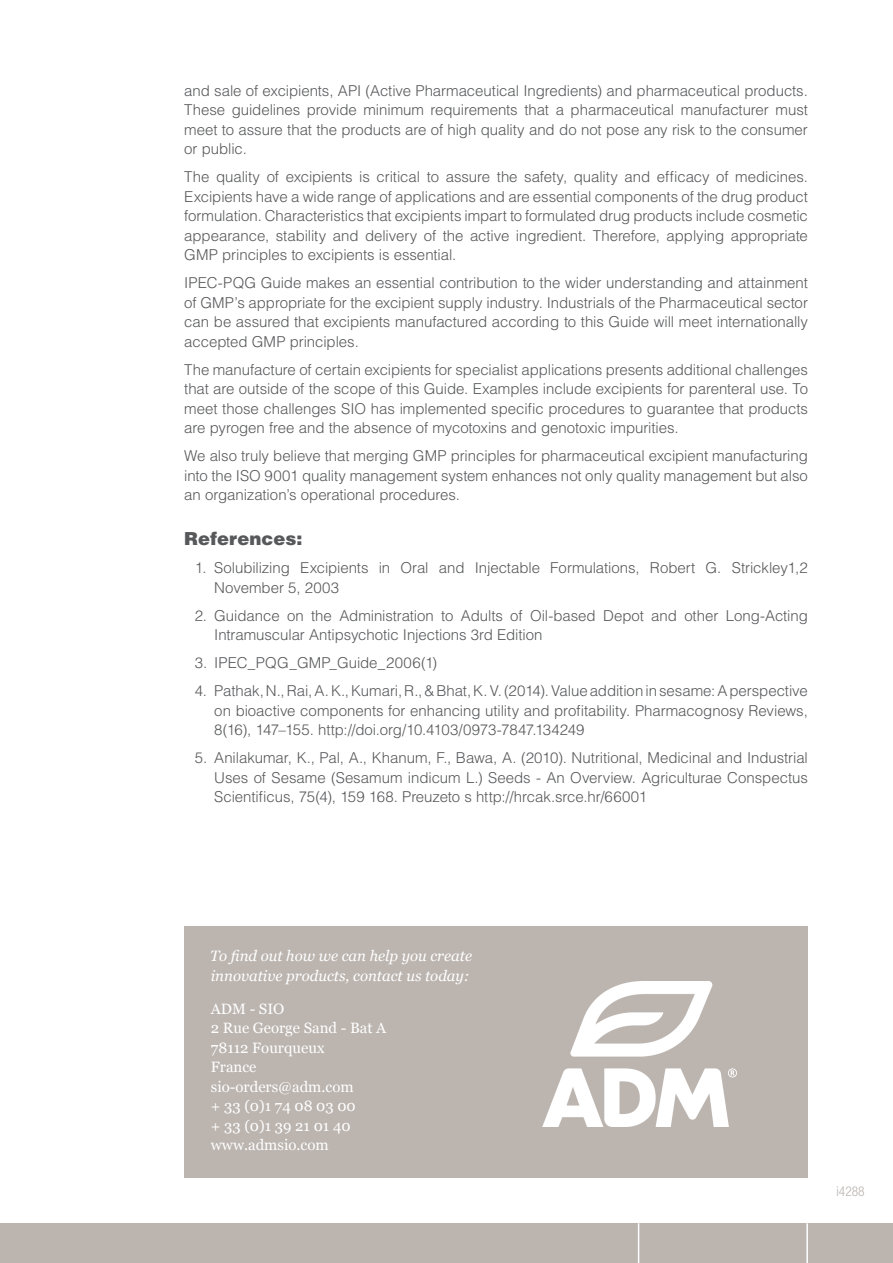
<style>
.page{position:relative;width:893px;height:1263px;background:#fff}
.page>*{position:absolute;margin:0;border:0;box-sizing:border-box;transform-origin:0 0}
.t1{font:900 18px "Helvetica LT Std";color:#57585a}
.t2{font:300 15px/19.5px "Helvetica LT Std";letter-spacing:-.005em;color:#57585a;text-align:justify}
.t3{font:15px/19.5px "Georgia";color:#fff}
.t4{font:italic 15px/19.5px "Georgia";color:#fff}
.t5{font:300 condensed 13.5px "Helvetica Neue LT Std";color:#bbb4af}
</style>
<div class="page">
<div style="left:184px;top:926px;width:624px;height:252px;background:#bbb4af"></div>
<div style="left:0;top:1223px;width:893px;height:40px;background:#bbb4af"></div>
<hr style="left:638px;top:1223px;width:1px;height:40px;background:#fff">
<hr style="left:806px;top:1223px;width:2px;height:40px;background:#fff">
<img style="left:542px;top:981px;width:194px;height:145px">
<p class="t2" style="left:184px;top:81px;width:625px">and sale of excipients, API (Active Pharmaceutical Ingredients) and pharmaceutical products.<br>These guidelines provide minimum requirements that a pharmaceutical manufacturer must meet to assure that the products are of high quality and do not pose any risk to the consumer or public.</p>
<p class="t2" style="left:184px;top:167px;width:625px">The quality of excipients is critical to assure the safety, quality and efficacy of medicines.<br>Excipients have a wide range of applications and are essential components of the drug product formulation. Characteristics that excipients impart to formulated drug products include cosmetic appearance, stability and delivery of the active ingredient. Therefore, applying appropriate GMP principles to excipients is essential.</p>
<p class="t2" style="left:184px;top:273px;width:625px">IPEC-PQG Guide makes an essential contribution to the wider understanding and attainment of GMP’s appropriate for the excipient supply industry. Industrials of the Pharmaceutical sector can be assured that excipients manufactured according to this Guide will meet internationally accepted GMP principles.</p>
<p class="t2" style="left:184px;top:360px;width:625px">The manufacture of certain excipients for specialist applications presents additional challenges that are outside of the scope of this Guide. Examples include excipients for parenteral use. To meet those challenges SIO has implemented specific procedures to guarantee that products are pyrogen free and the absence of mycotoxins and genotoxic impurities.</p>
<p class="t2" style="left:184px;top:446px;width:625px">We also truly believe that merging GMP principles for pharmaceutical excipient manufacturing into the ISO 9001 quality management system enhances not only quality management but also an organization’s operational procedures.</p>
<p class="t1" style="left:184px;top:527px;width:120px">References:</p>
<p class="t2" style="left:214px;top:558px;width:595px;text-indent:-20px">1. Solubilizing Excipients in Oral and Injectable Formulations, Robert G. Strickley1,2<br>November 5, 2003</p>
<p class="t2" style="left:214px;top:606px;width:595px;text-indent:-20px">2. Guidance on the Administration to Adults of Oil-based Depot and other Long-Acting<br>Intramuscular Antipsychotic Injections 3rd Edition</p>
<p class="t2" style="left:195px;top:653px;width:244px">3. IPEC_PQG_GMP_Guide_2006(1)</p>
<p class="t2" style="left:214px;top:681px;width:595px;text-indent:-20px">4. Pathak, N., Rai, A. K., Kumari, R., &amp; Bhat, K. V. (2014). Value addition in sesame: A perspective on bioactive components for enhancing utility and profitability. Pharmacognosy Reviews, 8(16), 147–155. http://doi.org/10.4103/0973-7847.134249</p>
<p class="t2" style="left:214px;top:748px;width:595px;text-indent:-20px">5. Anilakumar, K., Pal, A., Khanum, F., Bawa, A. (2010). Nutritional, Medicinal and Industrial Uses of Sesame (Sesamum indicum L.) Seeds - An Overview. Agriculturae Conspectus Scientificus, 75(4), 159 168. Preuzeto s http://hrcak.srce.hr/66001</p>
<p class="t4" style="left:210px;top:946px;width:264px">To find out how we can help you create innovative products, contact us today:</p>
<p class="t3" style="left:211px;top:999px;width:177px">ADM - SIO<br>2 Rue George Sand - Bat A<br>78112 Fourqueux<br>France sio-orders@adm.com<br>+ 33 (0)1 74 08 03 00<br>+ 33 (0)1 39 21 01 40 www.admsio.com</p>
<p class="t5" style="left:836px;top:1184px;width:30px">i4288</p>
</div>
